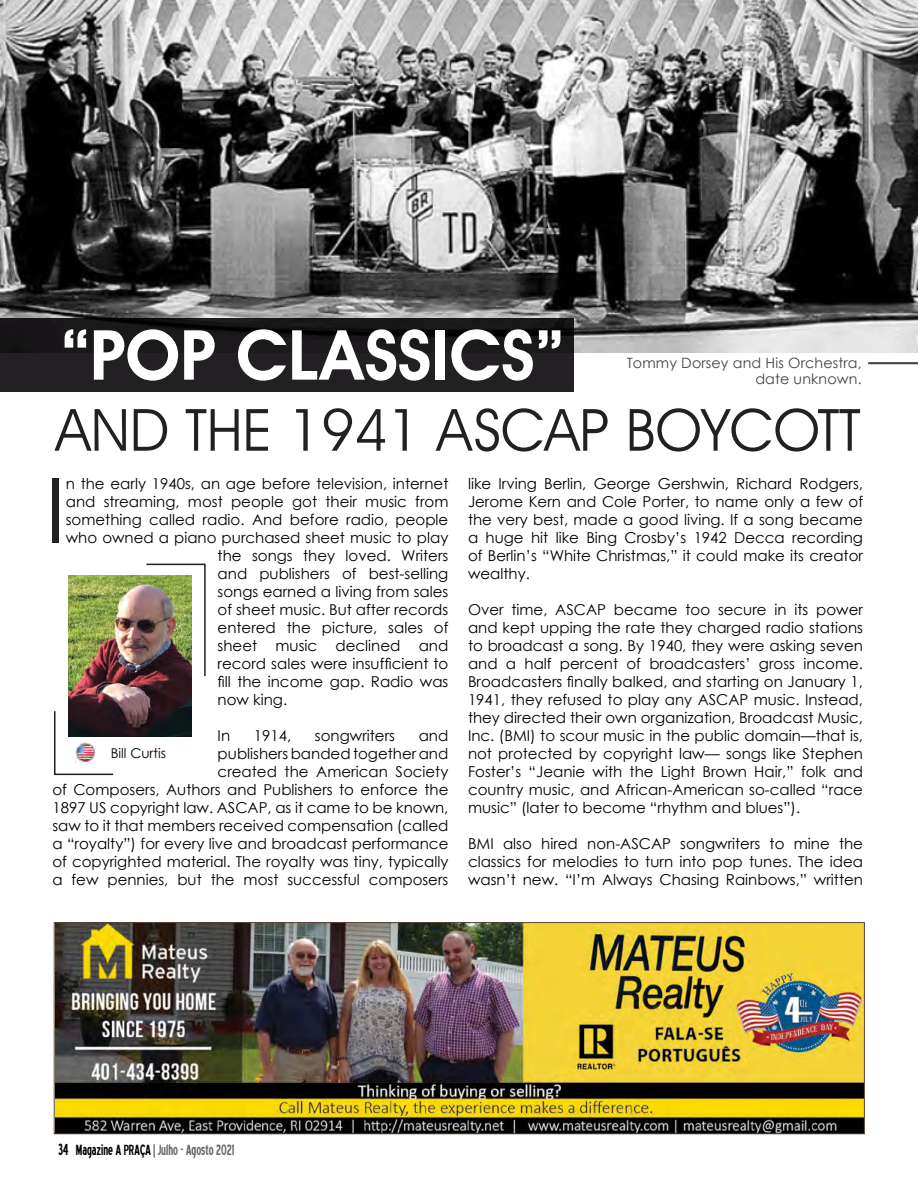
<style>
.page{position:relative;width:918px;height:1188px;background:#fff}
.page>*{position:absolute;margin:0;border:0;box-sizing:border-box;transform-origin:0 0}
.t1{font:90.15px "Century Gothic";color:#232023}
.t2{font:600 69.45px "Avant Garde IT Cby BT";color:#fff}
.t3{font:58.5px "Avant Garde IT Cby BT";color:#232023}
.t4{font:18.75px "Blue Highway Condensed";color:#656669}
.t5{font:15px/18px "Century Gothic";color:#000;text-align:justify}
.t6{font:14.25px/16.2px "Century Gothic";letter-spacing:.01em;color:#454348;text-align:right}
.t7{font:13.5px "Century Gothic";color:#000}
.s1{font-size:20.25px;color:#000}
.s2{color:#000}
</style>
<div class="page">
<img style="left:0;top:0;width:918px;height:352px">
<img style="left:69px;top:576px;width:123px;height:161px">
<svg style="left:54px;top:710px;width:61px;height:66px"></svg>
<img style="left:145px;top:563px;width:61px;height:115px">
<div style="left:0;top:318px;width:574px;height:74px;background:#232023"></div>
<hr style="left:868px;top:362px;width:50px;height:2px;background:#454348">
<img style="left:56px;top:924px;width:807px;height:208px">
<div style="left:54px;top:922px;width:811px;height:212px;border:1px solid #564435"></div>
<h2 class="t2" style="left:60px;top:313px;width:505px">“POP CLASSICS”</h2>
<p class="t6" style="left:627px;top:355px;width:236px">Tommy Dorsey and His Orchestra, date unknown.</p>
<h3 class="t3" style="left:56px;top:394px;width:806px">AND THE 1941 ASCAP BOYCOTT</h3>
<h1 class="t1" style="left:45px;top:447px;width:22px">I</h1>
<p class="t5" style="left:66px;top:474px;width:384px">n the early 1940s, an age before television, internet</p>
<p class="t5" style="left:66px;top:492px;width:384px">and streaming, most people got their music from</p>
<p class="t5" style="left:66px;top:510px;width:384px">something called radio. And before radio, people</p>
<p class="t5" style="left:66px;top:528px;width:384px">who owned a piano purchased sheet music to play</p>
<p class="t5" style="left:218px;top:546px;width:232px">the songs they loved. Writers</p>
<p class="t5" style="left:218px;top:564px;width:232px">and publishers of best-selling</p>
<p class="t5" style="left:218px;top:582px;width:232px">songs earned a living from sales</p>
<p class="t5" style="left:218px;top:600px;width:232px">of sheet music. But after records</p>
<p class="t5" style="left:218px;top:618px;width:232px">entered the picture, sales of</p>
<p class="t5" style="left:218px;top:636px;width:232px">sheet music declined and</p>
<p class="t5" style="left:218px;top:654px;width:232px">record sales were insufficient to</p>
<p class="t5" style="left:218px;top:672px;width:232px">fill the income gap. Radio was</p>
<p class="t5" style="left:218px;top:690px;width:71px">now king.</p>
<p class="t5" style="left:218px;top:726px;width:14px">In</p>
<p class="t5" style="left:254px;top:726px;width:39px">1914,</p>
<p class="t5" style="left:315px;top:726px;width:82px">songwriters</p>
<p class="t5" style="left:52px;top:726px;width:398px;text-align:right">and<br>publishers banded together and<br>created the American Society<br>of Composers, Authors and Publishers to enforce the 1897 US copyright law. ASCAP, as it came to be known, saw to it that members received compensation (called a “royalty”) for every live and broadcast performance of copyrighted material. The royalty was tiny, typically a few pennies, but the most successful composers</p>
<p class="t7" style="left:111px;top:743px;width:57px">Bill Curtis</p>
<p class="t5" style="left:468px;top:474px;width:397px">like Irving Berlin, George Gershwin, Richard Rodgers, Jerome Kern and Cole Porter, to name only a few of the very best, made a good living. If a song became a huge hit like Bing Crosby’s 1942 Decca recording of Berlin’s “White Christmas,” it could make its creator wealthy.</p>
<p class="t5" style="left:468px;top:600px;width:397px">Over time, ASCAP became too secure in its power and kept upping the rate they charged radio stations to broadcast a song. By 1940, they were asking seven and a half percent of broadcasters’ gross income.<br>Broadcasters finally balked, and starting on January 1, 1941, they refused to play any ASCAP music. Instead, they directed their own organization, Broadcast Music, Inc. (BMI) to scour music in the public domain—that is, not protected by copyright law— songs like Stephen Foster’s “Jeanie with the Light Brown Hair,” folk and country music, and African-American so-called “race music” (later to become “rhythm and blues”).</p>
<p class="t5" style="left:468px;top:834px;width:397px">BMI also hired non-ASCAP songwriters to mine the classics for melodies to turn into pop tunes. The idea wasn’t new. “I’m Always Chasing Rainbows,” written</p>
<p class="t4" style="left:58px;top:1142px;width:178px"><span class="s1">34</span> <span class="s2">Magazine A PRAÇA |</span> Julho - Agosto 2021</p>
</div>
